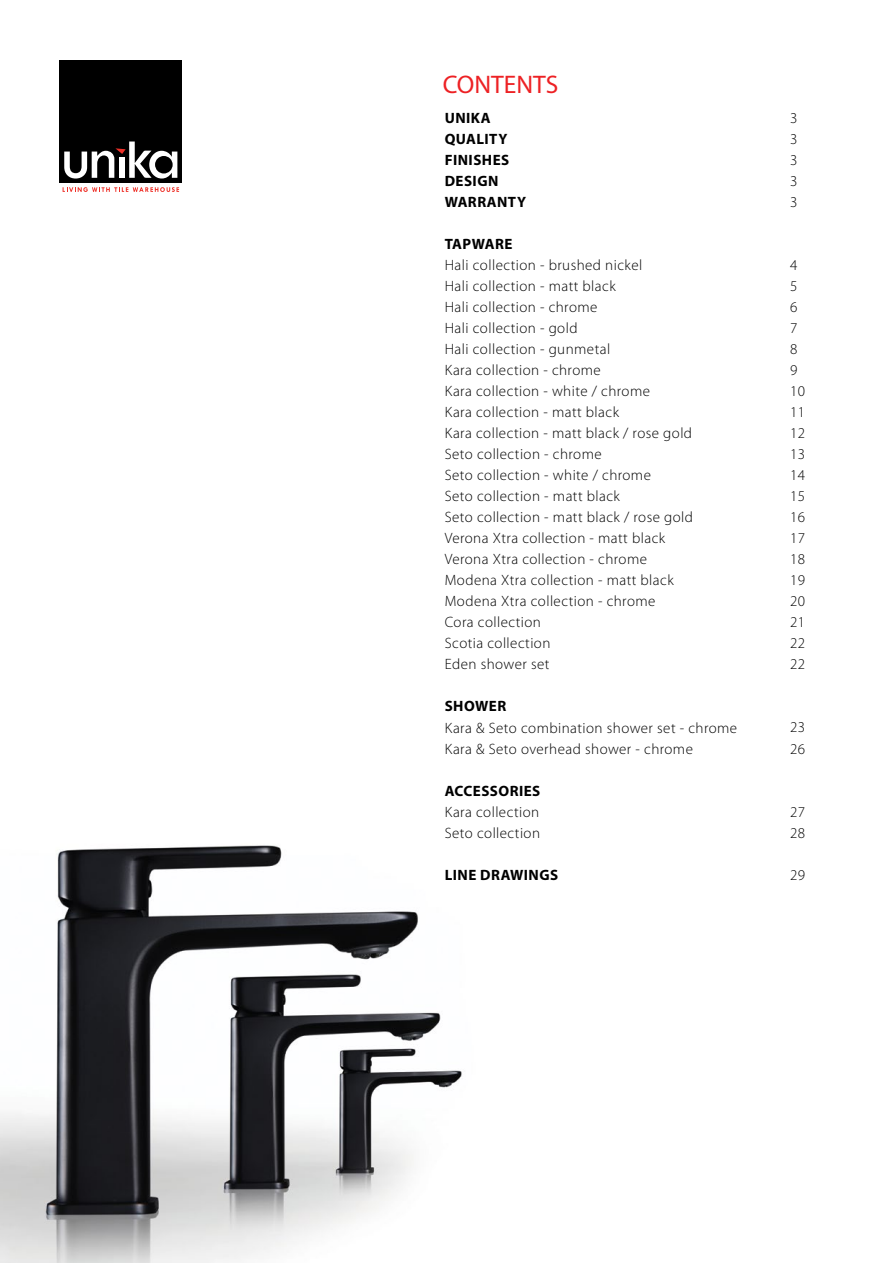
<style>
.page{position:relative;width:893px;height:1263px;background:#fff}
.page>*{position:absolute;margin:0;border:0;box-sizing:border-box;transform-origin:0 0}
.t1{font:25.5px "Myriad Pro";color:#ed2124}
.t2{font:300 15px/21px "Myriad Pro";letter-spacing:.03em;color:#000}
.t3{font:700 15px/21px "Myriad";letter-spacing:.03em;color:#000}
.t4{font:700 15px "Myriad Pro";letter-spacing:.03em;color:#000}
</style>
<div class="page">
<img style="left:0;top:845px;width:462px;height:418px">
<div style="left:60px;top:60px;width:122px;height:122px;background:#000"></div>
<svg style="left:64px;top:142px;width:113px;height:37px"></svg>
<svg style="left:63px;top:187px;width:116px;height:5px"></svg>
<h1 class="t1" style="left:443px;top:69px;width:117px">CONTENTS</h1>
<p class="t3" style="left:445px;top:108px;width:83px">UNIKA<br>QUALITY<br>FINISHES<br>DESIGN<br>WARRANTY</p>
<p class="t3" style="left:445px;top:234px;width:69px">TAPWARE</p>
<p class="t2" style="left:445px;top:255px;width:250px">Hali collection - brushed nickel<br>Hali collection - matt black<br>Hali collection - chrome<br>Hali collection - gold<br>Hali collection - gunmetal<br>Kara collection - chrome<br>Kara collection - white / chrome<br>Kara collection - matt black<br>Kara collection - matt black / rose gold<br>Seto collection - chrome<br>Seto collection - white / chrome<br>Seto collection - matt black<br>Seto collection - matt black / rose gold<br>Verona Xtra collection - matt black<br>Verona Xtra collection - chrome<br>Modena Xtra collection - matt black<br>Modena Xtra collection - chrome<br>Cora collection<br>Scotia collection<br>Eden shower set</p>
<p class="t4" style="left:445px;top:697px;width:63px">SHOWER</p>
<p class="t2" style="left:445px;top:717px;width:294px">Kara &amp; Seto combination shower set - chrome<br>Kara &amp; Seto overhead shower - chrome</p>
<p class="t4" style="left:445px;top:781px;width:97px">ACCESSORIES</p>
<p class="t2" style="left:445px;top:801px;width:97px">Kara collection<br>Seto collection</p>
<p class="t4" style="left:445px;top:865px;width:115px">LINE DRAWINGS</p>
<p class="t2" style="left:790px;top:108px;width:9px;text-align:justify">3<br>3<br>3<br>3<br>3</p>
<p class="t2" style="left:790px;top:255px;width:17px">4<br>5<br>6<br>7<br>8<br>9<br>10<br>11<br>12<br>13<br>14<br>15<br>16<br>17<br>18<br>19<br>20<br>21<br>22<br>22</p>
<p class="t2" style="left:790px;top:717px;width:17px">23<br>26</p>
<p class="t2" style="left:790px;top:801px;width:17px">27<br>28</p>
<p class="t2" style="left:790px;top:864px;width:17px">29</p>
</div>
